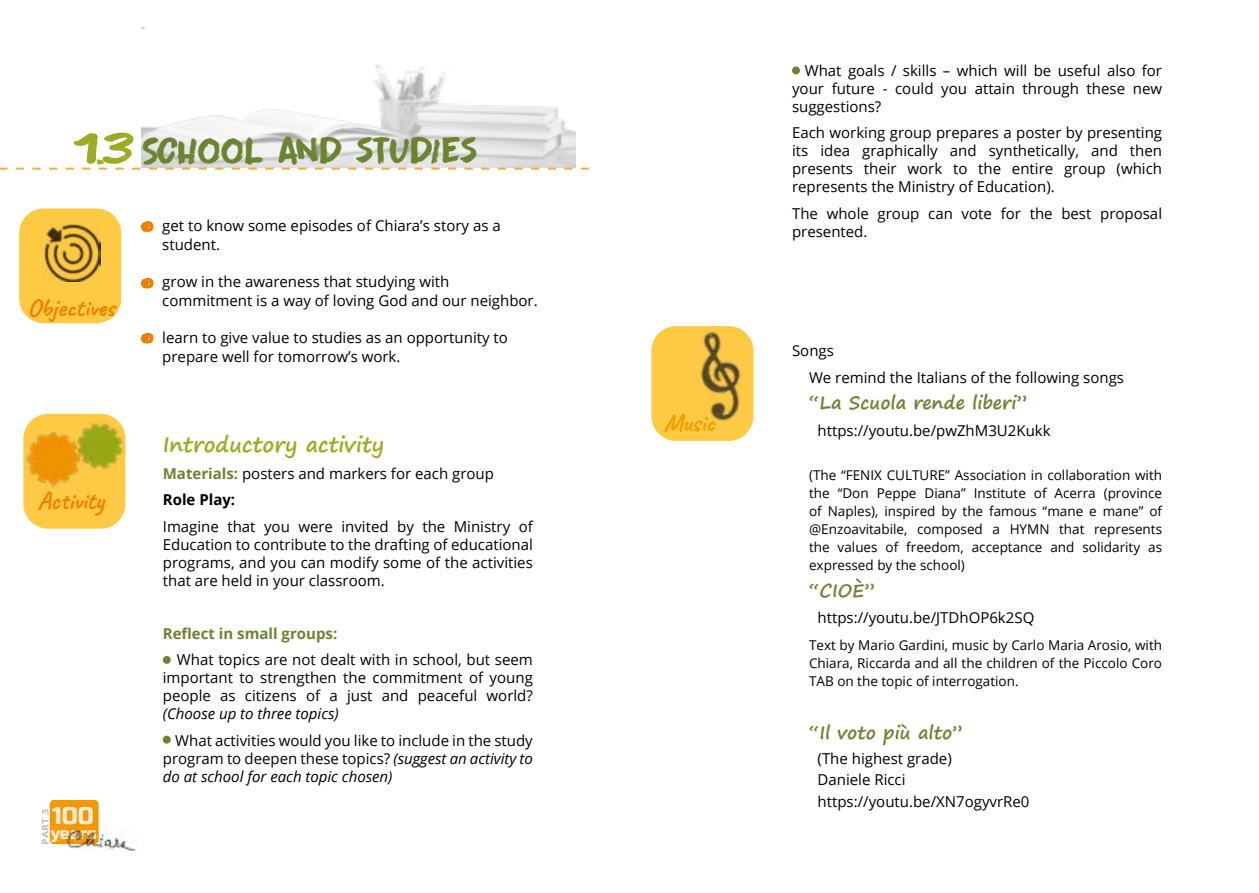
<style>
.page{position:relative;width:1259px;height:893px;background:#fff}
.page>*{position:absolute;margin:0;border:0;box-sizing:border-box;transform-origin:0 0}
.t1{font:44.7px "Apex Brush DEMO";color:#9dab22;scale:1.51 1}
.t2{font:37.8px "Apex Brush DEMO";letter-spacing:-.04em;color:#6c8431}
.t3{font:700 25.5px "Caveat";color:#f07f00}
.t4{font:700 25.5px "Caveat";color:#f59c00}
.t5{font:24px "Russo One";color:#feecd4}
.t6{font:700 21px "Segoe Print";color:#9dab22}
.t7{font:700 18px "Segoe Print";color:#6c8431}
.t8{font:16.5px "Russo One";color:#feecd4}
.t9{font:15px/18px "Open Sans";color:#000}
.t10{font:italic 15px "Open Sans";color:#000}
.t11{font:700 15px "Open Sans";color:#6c8431}
.t12{font:13.5px/18px "Open Sans";color:#000;text-align:justify}
.t13{font:700 8.85px "Open Sans";color:#bcbcbc;scale:1.18 1}
.s1{font-weight:700;color:#6c8431}
.s2{font-weight:700}
.s3{font-style:italic}
</style>
<div class="page">
<div style="left:50px;top:800px;width:49px;height:44px;background:#f49800;border-radius:4px"></div>
<img style="left:67px;top:830px;width:69px;height:20px">
<img style="left:141px;top:28px;width:434px;height:140px">
<svg style="left:0;top:168px;width:589px;height:2px"></svg>
<div style="left:19px;top:208px;width:102px;height:115px;background:#feca44;border-radius:25px"></div>
<img style="left:44px;top:224px;width:56px;height:57px">
<svg style="left:141px;top:278px;width:12px;height:10px"></svg>
<svg style="left:141px;top:222px;width:12px;height:10px"></svg>
<svg style="left:141px;top:333px;width:12px;height:10px"></svg>
<div style="left:23px;top:414px;width:102px;height:115px;background:#feca44;border-radius:25px"></div>
<img style="left:23px;top:413px;width:103px;height:92px">
<div style="left:651px;top:326px;width:102px;height:115px;background:#feca44;border-radius:25px"></div>
<img style="left:670px;top:326px;width:84px;height:109px">
<div style="left:163px;top:656px;width:8px;height:8px;background:#6c8431;border-radius:50%"></div>
<div style="left:163px;top:736px;width:8px;height:8px;background:#6c8431;border-radius:50%"></div>
<div style="left:792px;top:66px;width:8px;height:8px;background:#6c8431;border-radius:50%"></div>
<h1 class="t1" style="left:73px;top:121px;width:43px">1.3</h1>
<h2 class="t2" style="left:142px;top:128px;width:337px">SCHOOL AND STUDIES</h2>
<h3 class="t3" style="left:28px;top:291px;width:89px">Objectives</h3>
<p class="t9" style="left:162px;top:215px;width:340px;line-height:19.5px">get to know some episodes of Chiara’s story as a student.</p>
<p class="t9" style="left:162px;top:271px;width:377px;line-height:19.5px">grow in the awareness that studying with commitment is a way of loving God and our neighbor.</p>
<p class="t9" style="left:162px;top:327px;width:347px;line-height:19.5px">learn to give value to studies as an opportunity to prepare well for tomorrow’s work.</p>
<h3 class="t3" style="left:38px;top:485px;width:68px">Activity</h3>
<h3 class="t5" style="left:52px;top:802px;width:43px">100</h3>
<p class="t8" style="left:51px;top:824px;width:48px">years</p>
<p class="t13" style="left:39px;top:845px;width:32px;rotate:-90deg">PART 3</p>
<h3 class="t6" style="left:163px;top:426px;width:223px">Introductory activity</h3>
<p class="t9" style="left:163px;top:460px;width:333px;line-height:26.5px"><span class="s1">Materials:</span> posters and markers for each group<br><span class="s2">Role Play:</span></p>
<p class="t9" style="left:163px;top:517px;width:371px;text-align:justify">Imagine that you were invited by the Ministry of Education to contribute to the drafting of educational programs, and you can modify some of the activities that are held in your classroom.</p>
<p class="t11" style="left:163px;top:623px;width:176px">Reflect in small groups:</p>
<p class="t9" style="left:163px;top:650px;width:371px;text-align:justify;text-indent:14px">What topics are not dealt with in school, but seem important to strengthen the commitment of young people as citizens of a just and peaceful world?</p>
<p class="t10" style="left:163px;top:704px;width:177px">(Choose up to three topics)</p>
<p class="t9" style="left:163px;top:731px;width:371px;text-align:justify;text-indent:12px">What activities would you like to include in the study program to deepen these topics? <span class="s3">(suggest an activity to do at school for each topic chosen)</span></p>
<h3 class="t4" style="left:664px;top:407px;width:52px">Music</h3>
<p class="t9" style="left:792px;top:61px;width:371px;text-align:justify;text-indent:13px">What goals / skills – which will be useful also for your future - could you attain through these new suggestions?</p>
<p class="t9" style="left:792px;top:124px;width:371px;text-align:justify">Each working group prepares a poster by presenting its idea graphically and synthetically, and then presents their work to the entire group (which represents the Ministry of Education).</p>
<p class="t9" style="left:792px;top:204px;width:371px">The whole group can vote for the best proposal presented.</p>
<p class="t9" style="left:809px;top:337px;width:316px;line-height:26.5px;text-indent:-17px">Songs<br>We remind the Italians of the following songs</p>
<p class="t7" style="left:809px;top:386px;width:219px">“La Scuola rende liberi”</p>
<p class="t9" style="left:817px;top:421px;width:235px">https://youtu.be/pwZhM3U2Kukk</p>
<p class="t12" style="left:809px;top:466px;width:354px">(The “FENIX CULTURE” Association in collaboration with the “Don Peppe Diana” Institute of Acerra (province of Naples), inspired by the famous “mane e mane” of @Enzoavitabile, composed a HYMN that represents the values of freedom, acceptance and solidarity as expressed by the school)</p>
<p class="t7" style="left:809px;top:574px;width:67px">“CIOÈ”</p>
<p class="t9" style="left:817px;top:609px;width:218px">https://youtu.be/JTDhOP6k2SQ</p>
<p class="t12" style="left:809px;top:636px;width:354px">Text by Mario Gardini, music by Carlo Maria Arosio, with Chiara, Riccarda and all the children of the Piccolo Coro TAB on the topic of interrogation.</p>
<p class="t7" style="left:809px;top:716px;width:155px">“Il voto più alto”</p>
<p class="t9" style="left:817px;top:748px;width:136px;line-height:20.7px">(The highest grade)<br>Daniele Ricci</p>
<p class="t9" style="left:817px;top:792px;width:213px">https://youtu.be/XN7ogyvrRe0</p>
</div>
